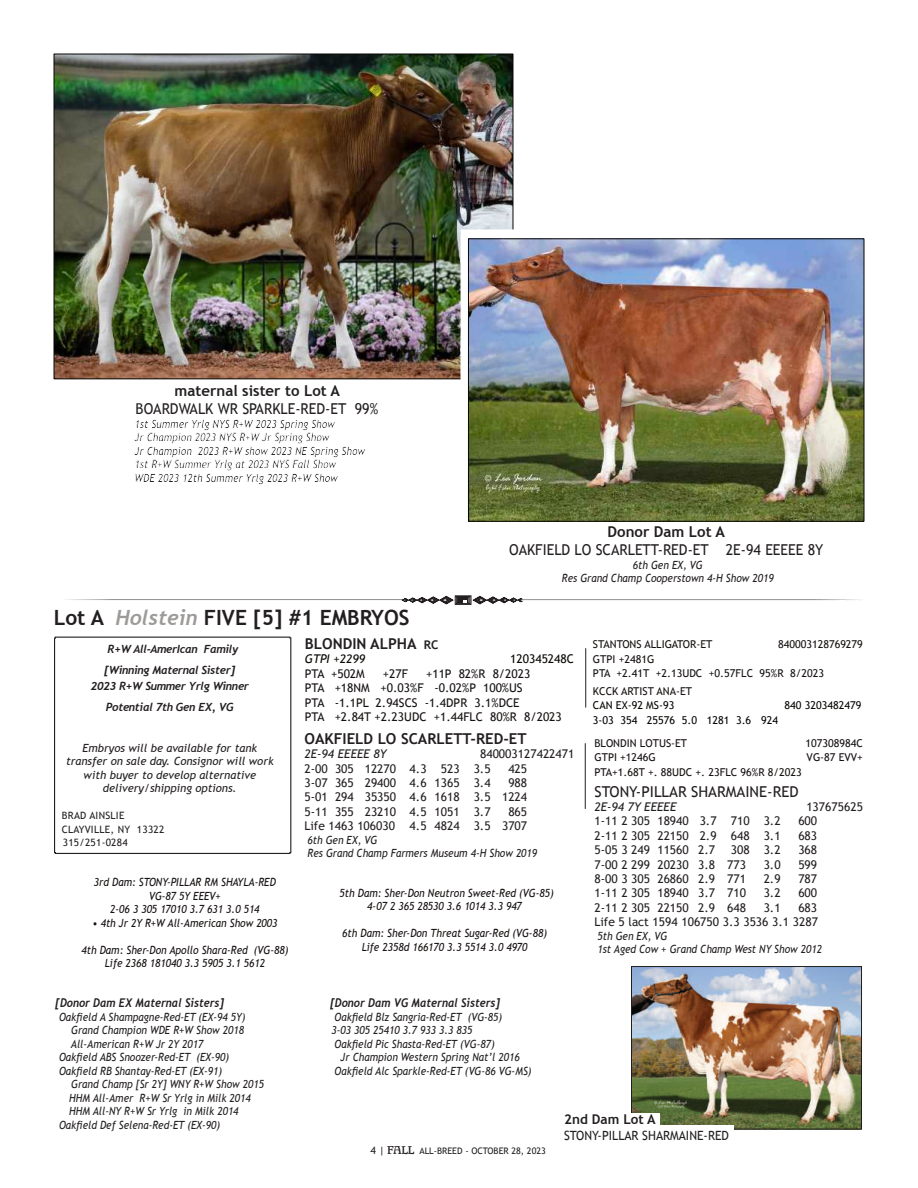
<style>
.page{position:relative;width:918px;height:1188px;background:#fff}
.page>*{position:absolute;margin:0;border:0;box-sizing:border-box;transform-origin:0 0}
.t1{font:700 21px "Trebuchet MS";color:#231f20}
.t2{font:700 15px "Trebuchet MS";color:#231f20}
.t3{font:15px "Trebuchet MS";color:#231f20;scale:.95 1}
.t4{font:15px "Trebuchet MS";color:#231f20}
.t5{font:700 13.5px "Trebuchet MS";color:#231f20}
.t6{font:12.75px "Trebuchet MS";color:#231f20;scale:.95 1}
.t7{font:12px/14.4px "Trebuchet MS";color:#231f20;text-align:right}
.t8{font:12px/14.4px "Trebuchet MS";color:#161211}
.t9{font:italic 700 12px "Trebuchet";color:#231f20;scale:.9 1}
.t10{font:italic 12px "Trebuchet MS";color:#231f20}
.t11{font:12px "Trebuchet MS";color:#080704}
.t12{font:italic 12px "Trebuchet MS";color:#080704}
.t13{font:italic 11.25px/13.5px "Trebuchet MS";color:#231f20;scale:.9 1}
.t14{font:italic 11.25px/13.5px "Trebuchet MS";color:#161211;text-align:center;scale:.9 1}
.t15{font:italic 11.25px/13.5px "Trebuchet MS";color:#231f20;text-align:center}
.t16{font:italic 700 11.25px/21px "Trebuchet";letter-spacing:-.025em;color:#231f20;text-align:center}
.t17{font:10.8px/14.4px "Trebuchet MS";color:#161211}
.t18{font:10.8px "Trebuchet MS";color:#080704}
.t19{font:10.2px/13.5px "Trebuchet MS";letter-spacing:.025em;color:#231f20}
.t20{font:9px "Trebuchet MS";color:#231f20}
.s1{font-family:"Trebuchet";font-style:italic;color:#9d9b9a}
.s2{font-size:12px}
.s3{font-size:10.5px}
.s4{font-family:"Shrewsbury";font-stretch:condensed;font-size:10.5px}
</style>
<div class="page">
<div style="left:455px;top:596px;width:16px;height:9px;border:1px solid #231f20"></div>
<div style="left:456px;top:596px;width:14px;height:8px;border:1px solid #231f20"></div>
<div style="left:457px;top:597px;width:12px;height:6px;border:1px solid #231f20"></div>
<svg style="left:458px;top:597px;width:10px;height:6px"></svg>
<svg style="left:473px;top:596px;width:51px;height:8px"></svg>
<svg style="left:402px;top:596px;width:51px;height:8px"></svg>
<hr style="left:585px;top:648px;width:1px;height:60px;background:#231f20">
<hr style="left:585px;top:743px;width:1px;height:66px;background:#231f20">
<img style="left:633px;top:968px;width:227px;height:159px">
<div style="left:631px;top:966px;width:231px;height:163px;border:1px solid #231f20"></div>
<svg style="left:54px;top:637px;width:237px;height:217px"></svg>
<img style="left:56px;top:56px;width:455px;height:321px">
<div style="left:461px;top:230px;width:92px;height:163px;background:#fff"></div>
<img style="left:470px;top:240px;width:392px;height:280px">
<div style="left:468px;top:238px;width:396px;height:284px;border:1px solid #080704"></div>
<div style="left:563px;top:1113px;width:96px;height:15px;background:#fff"></div>
<div style="left:563px;top:1125px;width:171px;height:24px;background:#fff"></div>
<h2 class="t2" style="left:175px;top:385px;width:167px">maternal sister to Lot A</h2>
<h2 class="t3" style="left:136px;top:403px;width:257px">BOARDWALK WR SPARKLE-RED-ET 99%</h2>
<p class="t13" style="left:135px;top:418px;width:258px">1st Summer Yrlg NYS R+W 2023 Spring Show<br>Jr Champion 2023 NYS R+W Jr Spring Show<br>Jr Champion 2023 R+W show 2023 NE Spring Show 1st R+W Summer Yrlg at 2023 NYS Fall Show<br>WDE 2023 12th Summer Yrlg 2023 R+W Show</p>
<h2 class="t2" style="left:608px;top:526px;width:119px">Donor Dam Lot A</h2>
<h2 class="t3" style="left:509px;top:544px;width:332px">OAKFIELD LO SCARLETT-RED-ET 2E-94 EEEEE 8Y</h2>
<p class="t13" style="left:562px;top:559px;width:237px;text-align:center">6th Gen EX, VG<br>Res Grand Champ Cooperstown 4-H Show 2019</p>
<h1 class="t1" style="left:54px;top:609px;width:357px">Lot A <span class="s1">Holstein</span> FIVE [5] #1 EMBRYOS</h1>
<h2 class="t2" style="left:305px;top:638px;width:135px">BLONDIN ALPHA <span class="s2">RC</span></h2>
<p class="t12" style="left:305px;top:654px;width:62px">GTPI +2299</p>
<p class="t11" style="left:510px;top:654px;width:65px">120345248C</p>
<p class="t8" style="left:305px;top:667px;width:61px">PTA +502M</p>
<p class="t8" style="left:383px;top:667px;width:27px">+27F</p>
<p class="t16" style="left:104px;top:639px;width:136px">R+W All-AmerIcan Family [Winning Maternal Sister]</p>
<p class="t16" style="left:91px;top:677px;width:160px">2023 R+W Summer Yrlg Winner<br>Potential 7th Gen EX, VG</p>
<p class="t15" style="left:66px;top:742px;width:209px">Embryos will be available for tank transfer on sale day. Consignor will work with buyer to develop alternative delivery/shipping options.</p>
<p class="t19" style="left:62px;top:810px;width:104px">BRAD AINSLIE<br>CLAYVILLE, NY 13322<br>315/251-0284</p>
<p class="t8" style="left:305px;top:667px;width:258px;text-indent:121px">+11P 82%R 8/2023<br>PTA +18NM +0.03%F -0.02%P 100%US<br>PTA -1.1PL 2.94SCS -1.4DPR 3.1%DCE<br>PTA +2.84T +2.23UDC +1.44FLC 80%R 8/2023</p>
<h2 class="t2" style="left:304px;top:733px;width:224px">OAKFIELD LO SCARLETT-RED-ET</h2>
<p class="t10" style="left:304px;top:749px;width:84px">2E-94 EEEEE 8Y</p>
<p class="t7" style="left:304px;top:748px;width:271px;text-align:left;text-indent:176px">840003127422471<br>2-00 305 12270 4.3 523 3.5</p>
<p class="t7" style="left:508px;top:762px;width:20px">425</p>
<p class="t7" style="left:304px;top:777px;width:188px">3-07 365 29400 4.6 1365 3.4</p>
<p class="t7" style="left:304px;top:777px;width:224px;text-align:justify;text-indent:204px">988<br>5-01 294 35350 4.6 1618 3.5 1224<br>5-11 355 23210 4.5 1051 3.7</p>
<p class="t7" style="left:304px;top:805px;width:224px">865<br>Life 1463 106030 4.5 4824 3.5 3707</p>
<p class="t13" style="left:308px;top:834px;width:257px">6th Gen EX, VG<br>Res Grand Champ Farmers Museum 4-H Show 2019</p>
<p class="t14" style="left:94px;top:876px;width:204px">3rd Dam: STONY-PILLAR RM SHAYLA-RED<br>VG-87 5Y EEEV+<br>2-06 3 305 17010 3.7 631 3.0 514</p>
<p class="t14" style="left:92px;top:917px;width:207px">• 4th Jr 2Y R+W All-American Show 2003</p>
<p class="t14" style="left:82px;top:944px;width:231px">4th Dam: Sher-Don Apollo Shara-Red (VG-88)<br>Life 2368 181040 3.3 5905 3.1 5612</p>
<p class="t14" style="left:340px;top:887px;width:239px">5th Dam: Sher-Don Neutron Sweet-Red (VG-85)<br>4-07 2 365 28530 3.6 1014 3.3 947</p>
<p class="t14" style="left:342px;top:928px;width:229px">6th Dam: Sher-Don Threat Sugar-Red (VG-88)<br>Life 2358d 166170 3.3 5514 3.0 4970</p>
<p class="t17" style="left:593px;top:638px;width:121px">STANTONS ALLIGATOR-ET</p>
<p class="t17" style="left:778px;top:638px;width:86px">840003128769279</p>
<p class="t17" style="left:593px;top:653px;width:233px">GTPI +2481G<br>PTA +2.41T +2.13UDC +0.57FLC 95%R 8/2023</p>
<p class="t17" style="left:593px;top:685px;width:101px">KCCK ARTIST ANA-ET</p>
<p class="t18" style="left:593px;top:701px;width:83px">CAN EX-92 MS-93</p>
<p class="t18" style="left:785px;top:701px;width:78px">840 3203482479</p>
<p class="t18" style="left:593px;top:716px;width:187px">3-03 354 25576 5.0 1281 3.6 924</p>
<p class="t17" style="left:594px;top:737px;width:94px">BLONDIN LOTUS-ET</p>
<p class="t17" style="left:806px;top:737px;width:59px">107308984C</p>
<p class="t17" style="left:594px;top:751px;width:63px">GTPI +1246G</p>
<p class="t17" style="left:807px;top:751px;width:58px">VG-87 EVV+</p>
<p class="t17" style="left:594px;top:765px;width:209px">PTA+1.68T +. 88UDC +. 23FLC 96%R 8/2023</p>
<h2 class="t4" style="left:594px;top:785px;width:206px">STONY-PILLAR SHARMAINE-RED</h2>
<p class="t10" style="left:594px;top:802px;width:84px">2E-94 7Y EEEEE</p>
<p class="t7" style="left:806px;top:801px;width:58px">137675625</p>
<p class="t7" style="left:594px;top:815px;width:188px">1-11 2 305 18940 3.7 710 3.2</p>
<p class="t7" style="left:798px;top:815px;width:20px">600</p>
<p class="t7" style="left:594px;top:829px;width:188px">2-11 2 305 22150 2.9 648 3.1</p>
<p class="t7" style="left:798px;top:829px;width:20px">683</p>
<p class="t7" style="left:594px;top:844px;width:122px">5-05 3 249 11560 2.7</p>
<p class="t7" style="left:731px;top:844px;width:51px">308 3.2</p>
<p class="t7" style="left:798px;top:844px;width:20px">368</p>
<p class="t7" style="left:594px;top:858px;width:153px">7-00 2 299 20230 3.8 773</p>
<p class="t7" style="left:764px;top:858px;width:18px">3.0</p>
<p class="t7" style="left:798px;top:858px;width:20px">599</p>
<p class="t7" style="left:594px;top:873px;width:153px">8-00 3 305 26860 2.9 771</p>
<p class="t7" style="left:764px;top:873px;width:18px">2.9</p>
<p class="t7" style="left:798px;top:873px;width:20px">787</p>
<p class="t7" style="left:594px;top:887px;width:153px">1-11 2 305 18940 3.7 710</p>
<p class="t7" style="left:764px;top:887px;width:18px">3.2</p>
<p class="t7" style="left:798px;top:887px;width:20px">600</p>
<p class="t7" style="left:594px;top:901px;width:153px">2-11 2 305 22150 2.9 648</p>
<p class="t7" style="left:764px;top:901px;width:18px">3.1</p>
<p class="t7" style="left:594px;top:901px;width:225px">683<br>Life 5 lact 1594 106750 3.3 3536 3.1 3287</p>
<p class="t13" style="left:598px;top:930px;width:251px">5th Gen EX, VG<br>1st Aged Cow + Grand Champ West NY Show 2012</p>
<p class="t9" style="left:55px;top:999px;width:190px">[Donor Dam EX Maternal Sisters]</p>
<p class="t13" style="left:59px;top:1011px;width:209px">Oakfield A Shampagne-Red-ET (EX-94 5Y)</p>
<p class="t13" style="left:71px;top:1025px;width:193px">Grand Champion WDE R+W Show 2018</p>
<p class="t13" style="left:71px;top:1038px;width:149px">All-American R+W Jr 2Y 2017</p>
<p class="t13" style="left:59px;top:1052px;width:191px">Oakfield ABS Snoozer-Red-ET (EX-90)</p>
<p class="t13" style="left:59px;top:1065px;width:183px">Oakfield RB Shantay-Red-ET (EX-91)</p>
<p class="t13" style="left:71px;top:1079px;width:216px">Grand Champ [Sr 2Y] WNY R+W Show 2015</p>
<p class="t13" style="left:69px;top:1092px;width:203px">HHM All-Amer R+W Sr Yrlg in Milk 2014</p>
<p class="t13" style="left:69px;top:1106px;width:190px">HHM All-NY R+W Sr Yrlg in Milk 2014</p>
<p class="t13" style="left:59px;top:1119px;width:181px">Oakfield Def Selena-Red-ET (EX-90)</p>
<p class="t9" style="left:330px;top:999px;width:192px">[Donor Dam VG Maternal Sisters]</p>
<p class="t13" style="left:335px;top:1011px;width:188px">Oakfield Blz Sangria-Red-ET (VG-85)</p>
<p class="t13" style="left:331px;top:1025px;width:158px">3-03 305 25410 3.7 933 3.3 835</p>
<p class="t13" style="left:335px;top:1038px;width:180px">Oakfield Pic Shasta-Red-ET (VG-87)</p>
<p class="t13" style="left:341px;top:1052px;width:200px">Jr Champion Western Spring Nat’l 2016</p>
<p class="t13" style="left:335px;top:1065px;width:221px">Oakfield Alc Sparkle-Red-ET (VG-86 VG-MS)</p>
<p class="t20" style="left:371px;top:1147px;width:177px"><span class="s3">4 |</span> <span class="s4">FALL</span> ALL-BREED - OCTOBER 28, 2023</p>
<p class="t5" style="left:564px;top:1114px;width:93px">2nd Dam Lot A</p>
<p class="t6" style="left:564px;top:1130px;width:175px">STONY-PILLAR SHARMAINE-RED</p>
</div>
